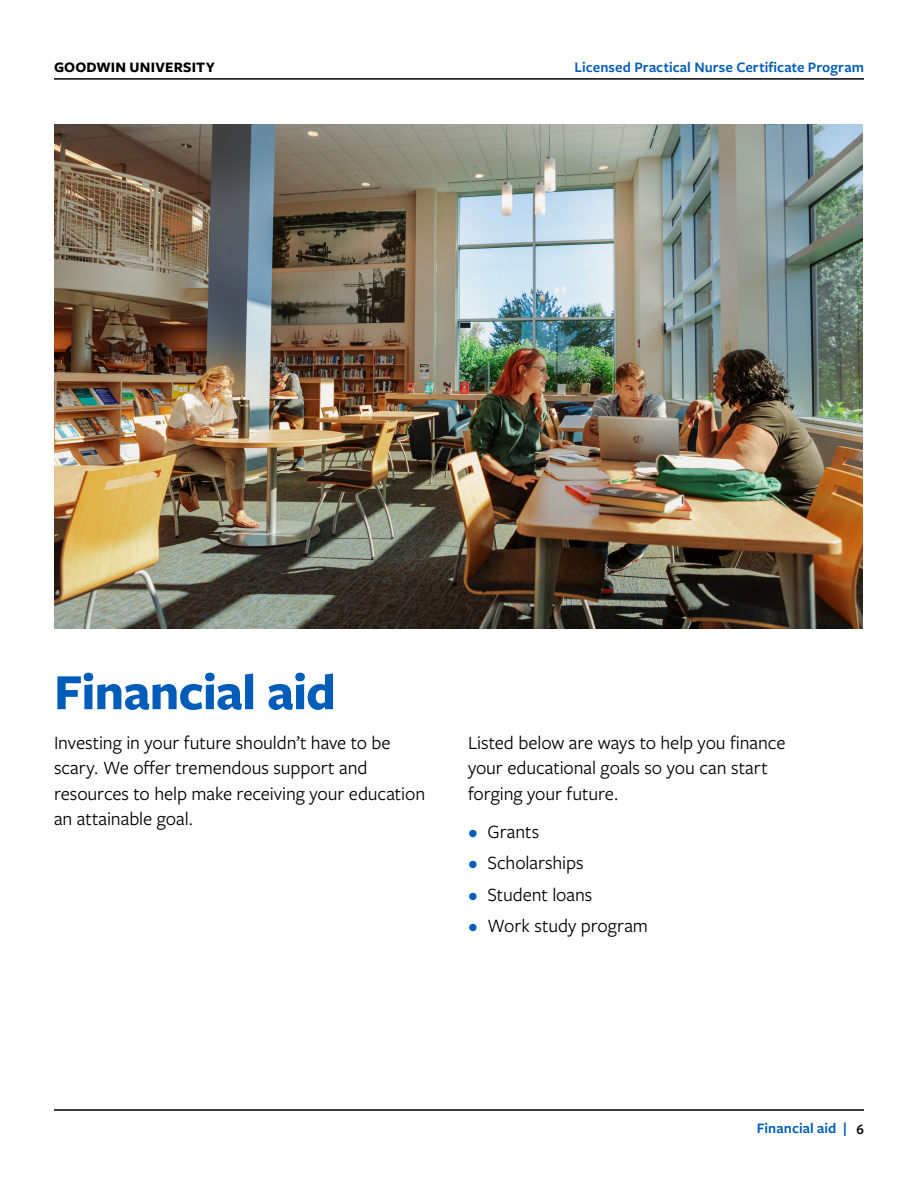
<style>
.page{position:relative;width:918px;height:1188px;background:#fff}
.page>*{position:absolute;margin:0;border:0;box-sizing:border-box;transform-origin:0 0}
.t1{font:700 52.5px "Freight Sans Pro";letter-spacing:-.015em;color:#005cb9}
.t2{font:19.5px/25.5px "Freight Sans Pro";letter-spacing:-.005em;color:#000}
.t3{font:600 15px "Freight Sans Pro";letter-spacing:.005em;color:#005cb9}
.t4{font:700 15px "Freight Sans Pro";letter-spacing:.01em;color:#000}
.t5{font:600 15px "Freight Sans Pro";color:#000}
.s1{color:#005cb9}
</style>
<div class="page">
<hr style="left:54px;top:78px;width:810px;height:2px;background:#000">
<hr style="left:54px;top:1109px;width:810px;height:2px;background:#000">
<img style="left:54px;top:124px;width:808px;height:504px">
<p class="t4" style="left:54px;top:57px;width:162px">GOODWIN UNIVERSITY</p>
<h1 class="t1" style="left:54px;top:656px;width:283px">Financial aid</h1>
<p class="t3" style="left:575px;top:57px;width:291px">Licensed Practical Nurse Certificate Program</p>
<p class="t2" style="left:54px;top:729px;width:373px">Investing in your future shouldn’t have to be scary. We offer tremendous support and resources to help make receiving your education an attainable goal.</p>
<p class="t2" style="left:468px;top:729px;width:319px">Listed below are ways to help you finance your educational goals so you can start forging your future.</p>
<p class="t2" style="left:468px;top:818px;width:73px"><span class="s1">•</span> Grants</p>
<p class="t2" style="left:468px;top:850px;width:117px"><span class="s1">•</span> Scholarships</p>
<p class="t2" style="left:468px;top:881px;width:126px"><span class="s1">•</span> Student loans</p>
<p class="t2" style="left:468px;top:913px;width:182px"><span class="s1">•</span> Work study program</p>
<p class="t3" style="left:757px;top:1118px;width:92px">Financial aid |</p>
<p class="t5" style="left:856px;top:1119px;width:9px">6</p>
</div>
